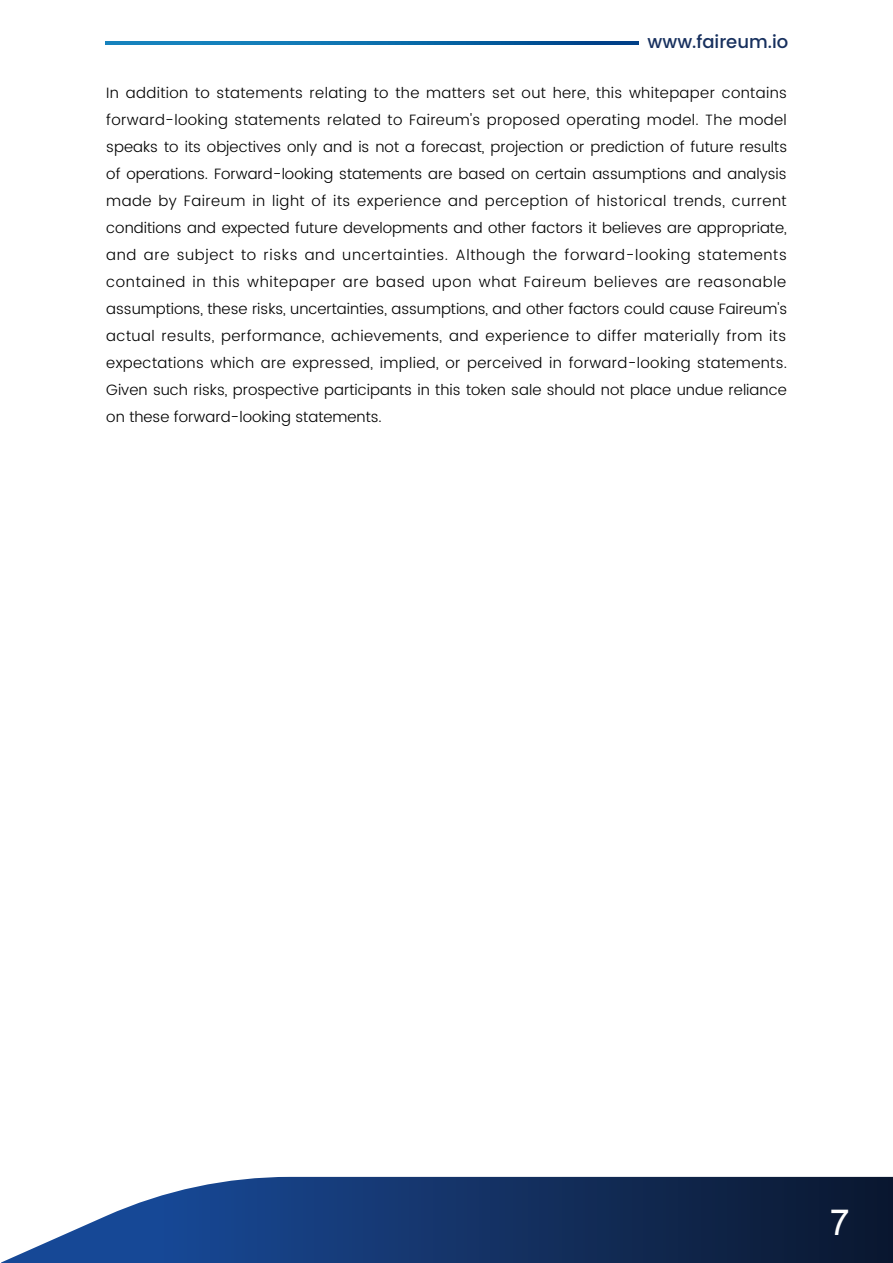
<style>
.page{position:relative;width:893px;height:1263px;background:#fff}
.page>*{position:absolute;margin:0;border:0;box-sizing:border-box;transform-origin:0 0}
.t1{font:36px "Arial";color:#fff}
.t2{font:500 18px "Poppins";color:#17305e}
.t3{font:300 15px/27px "Poppins";color:#000;text-align:justify}
</style>
<div class="page">
<svg style="left:106px;top:41px;width:532px;height:4px;background:#0b69a8"></svg>
<svg style="left:1px;top:1177px;width:892px;height:86px;background:#2d4976"></svg>
<p class="t2" style="left:648px;top:29px;width:142px">www.faireum.io</p>
<p class="t3" style="left:106px;top:80px;width:682px">In addition to statements relating to the matters set out here, this whitepaper contains forward-looking statements related to Faireum's proposed operating model. The model speaks to its objectives only and is not a forecast, projection or prediction of future results of operations. Forward-looking statements are based on certain assumptions and analysis made by Faireum in light of its experience and perception of historical trends, current conditions and expected future developments and other factors it believes are appropriate, and are subject to risks and uncertainties. Although the forward-looking statements contained in this whitepaper are based upon what Faireum believes are reasonable assumptions, these risks, uncertainties, assumptions, and other factors could cause Faireum's actual results, performance, achievements, and experience to differ materially from its expectations which are expressed, implied, or perceived in forward-looking statements.<br>Given such risks, prospective participants in this token sale should not place undue reliance on these forward-looking statements.</p>
<h1 class="t1" style="left:830px;top:1199px;width:22px">7</h1>
</div>
